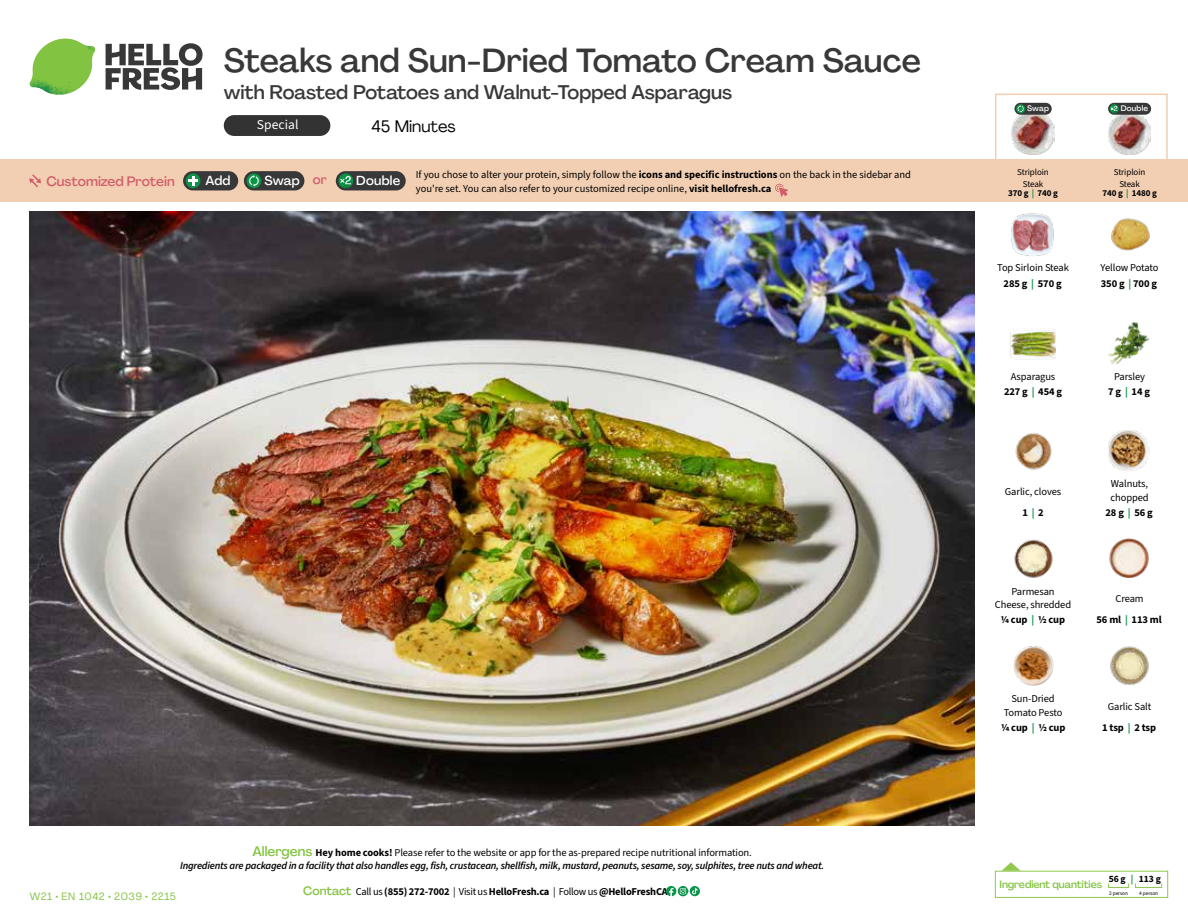
<style>
.page{position:relative;width:1188px;height:918px;background:#fff}
.page>*{position:absolute;margin:0;border:0;box-sizing:border-box;transform-origin:0 0}
.t1{font:500 33px "Agrandir";color:#383839}
.t2{font:500 19.5px "Agrandir";color:#383839}
.t3{font:16.5px "Agrandir";color:#000}
.t4{font:500 13.5px "Agrandir";color:#d15f6a}
.t5{font:13.5px "Source Sans 3";letter-spacing:.005em;color:#fff}
.t6{font:500 12.9px "Agrandir";letter-spacing:.015em;color:#fff}
.t7{font:10.5px/13.5px "Source Sans 3";letter-spacing:-.01em;color:#000;text-align:center}
.t8{font:italic 600 10.5px/13.5px "Source Sans 3";letter-spacing:-.02em;color:#000;text-align:center}
.t9{font:700 10.5px/21.1px "Source Sans 3";letter-spacing:-.02em;color:#000;text-align:center}
.t10{font:500 10.5px "Agrandir";letter-spacing:-.01em;color:#82c341}
.t11{font:10.5px "Agrandir";letter-spacing:.05em;color:#82c341}
.t12{font:700 9.6px "Source Sans 3";color:#000}
.t13{font:9px/11.6px "Source Sans 3";letter-spacing:-.01em;color:#000;text-align:center}
.t14{font:700 9px "Source Sans 3";letter-spacing:-.01em;color:#000}
.t15{font:500 7.95px "Agrandir";letter-spacing:.025em;color:#fff}
.t16{font:5.25px "Source Sans 3";letter-spacing:-.01em;color:#000}
.s1{color:#d15f6a}
.s2{color:#0b9446}
.s3{font-weight:700}
.s4{font-weight:700;color:#0b9446}
.s5{font-family:"Agrandir";font-weight:500;font-style:normal;font-size:13.5px;color:#82c341}
.s6{font-weight:700;font-style:normal}
.s7{font-weight:400;font-style:normal}
.s8{font-family:"Agrandir";font-weight:500;font-size:12px;color:#82c341}
.s9{font-weight:400}
</style>
<div class="page">
<svg style="left:106px;top:43px;width:97px;height:47px"></svg>
<svg style="left:34px;top:39px;width:59px;height:38px"></svg>
<img style="left:65px;top:39px;width:30px;height:25px">
<img style="left:33px;top:60px;width:56px;height:10px">
<img style="left:29px;top:64px;width:58px;height:31px">
<img style="left:64px;top:70px;width:25px;height:24px">
<img style="left:30px;top:211px;width:945px;height:615px">
<svg style="left:690px;top:886px;width:10px;height:10px"></svg>
<svg style="left:666px;top:886px;width:32px;height:10px"></svg>
<svg style="left:1002px;top:862px;width:19px;height:9px"></svg>
<div style="left:995px;top:871px;width:173px;height:27px;border:1px solid #91c84e"></div>
<div style="left:1108px;top:883px;width:21px;height:5px;border:1px solid #91c84e"></div>
<div style="left:1135px;top:883px;width:27px;height:5px;border:1px solid #91c84e"></div>
<img style="left:1011px;top:329px;width:45px;height:31px">
<img style="left:1108px;top:322px;width:42px;height:43px">
<img style="left:1015px;top:433px;width:37px;height:37px">
<img style="left:1108px;top:430px;width:42px;height:41px">
<img style="left:1014px;top:539px;width:39px;height:39px">
<img style="left:1109px;top:538px;width:40px;height:40px">
<img style="left:1013px;top:646px;width:41px;height:40px">
<img style="left:1111px;top:218px;width:39px;height:33px">
<img style="left:1011px;top:213px;width:43px;height:43px">
<img style="left:1110px;top:646px;width:39px;height:39px">
<div style="left:0;top:160px;width:1188px;height:42px;background:#f2cfb3"></div>
<svg style="left:29px;top:174px;width:12px;height:13px"></svg>
<div style="left:336px;top:171px;width:70px;height:19px;background:#383839;border-radius:10px"></div>
<svg style="left:338px;top:173px;width:15px;height:15px"></svg>
<div style="left:341px;top:180px;width:11px;height:11px;background:#000;opacity:.35"></div>
<svg style="left:339px;top:176px;width:12px;height:8px"></svg>
<div style="left:244px;top:171px;width:60px;height:19px;background:#383839;border-radius:10px"></div>
<div style="left:247px;top:173px;width:14px;height:15px;background:#0b9446;border-radius:50%"></div>
<svg style="left:249px;top:175px;width:10px;height:12px"></svg>
<div style="left:183px;top:171px;width:55px;height:19px;background:#383839;border-radius:10px"></div>
<div style="left:186px;top:173px;width:14px;height:15px;background:#0b9446;border-radius:50%"></div>
<svg style="left:188px;top:176px;width:10px;height:10px"></svg>
<svg style="left:775px;top:183px;width:13px;height:14px"></svg>
<div style="left:995px;top:94px;width:173px;height:69px;border:2px solid #f2cfb3"></div>
<img style="left:1109px;top:114px;width:42px;height:40px">
<img style="left:1011px;top:115px;width:44px;height:40px">
<div style="left:1108px;top:103px;width:43px;height:12px;background:#383839;border-radius:6px"></div>
<svg style="left:1110px;top:104px;width:9px;height:9px"></svg>
<div style="left:1112px;top:108px;width:6px;height:7px;background:#000;opacity:.35"></div>
<svg style="left:1110px;top:106px;width:8px;height:8px"></svg>
<div style="left:1014px;top:103px;width:38px;height:12px;background:#383839;border-radius:6px"></div>
<svg style="left:1016px;top:104px;width:9px;height:9px"></svg>
<svg style="left:1018px;top:105px;width:6px;height:7px"></svg>
<div style="left:224px;top:115px;width:106px;height:21px;background:#333;border-radius:10px"></div>
<h1 class="t1" style="left:224px;top:40px;width:699px">Steaks and Sun-Dried Tomato Cream Sauce</h1>
<h2 class="t2" style="left:224px;top:80px;width:510px">with Roasted Potatoes and Walnut-Topped Asparagus</h2>
<h3 class="t3" style="left:372px;top:116px;width:86px">45 Minutes</h3>
<p class="t5" style="left:257px;top:116px;width:43px">Special</p>
<p class="t15" style="left:1027px;top:104px;width:24px">Swap</p>
<p class="t15" style="left:1121px;top:104px;width:29px">Double</p>
<p class="t4" style="left:46px;top:173px;width:130px">Customized Protein</p>
<p class="t6" style="left:205px;top:172px;width:27px">Add</p>
<p class="t6" style="left:264px;top:172px;width:64px">Swap <span class="s1">or</span></p>
<p class="t6" style="left:356px;top:172px;width:45px">Double</p>
<p class="t13" style="left:1114px;top:166px;width:33px">Striploin<br>Steak</p>
<p class="t14" style="left:1102px;top:187px;width:56px">740 g <span class="s2">|</span> 1480 g</p>
<p class="t13" style="left:1017px;top:166px;width:33px">Striploin<br>Steak</p>
<p class="t14" style="left:1008px;top:187px;width:51px">370 g <span class="s2">|</span> 740 g</p>
<p class="t7" style="left:416px;top:168px;width:497px;text-align:left">If you chose to alter your protein, simply follow the <span class="s3">icons and specific instructions</span> on the back in the sidebar and you're set. You can also refer to your customized recipe online, <span class="s3">visit hellofresh.ca</span></p>
<p class="t7" style="left:997px;top:260px;width:73px;line-height:16px">Top Sirloin Steak<br><span class="s3">285 g</span> <span class="s4">|</span> <span class="s3">570 g</span></p>
<p class="t7" style="left:1101px;top:259px;width:59px;line-height:16.2px;text-align:left">Yellow Potato<br><span class="s3">350 g</span> <span class="s4">|</span> <span class="s3">700 g</span></p>
<p class="t7" style="left:1004px;top:369px;width:60px;line-height:14.5px">Asparagus<br><span class="s3">227 g</span> <span class="s4">|</span> <span class="s3">454 g</span></p>
<p class="t7" style="left:1108px;top:369px;width:43px;line-height:14.5px">Parsley<br><span class="s3">7 g</span> <span class="s4">|</span> <span class="s3">14 g</span></p>
<p class="t7" style="left:1005px;top:481px;width:58px;line-height:21px">Garlic, cloves<br><span class="s3">1</span> <span class="s4">|</span> <span class="s3">2</span></p>
<p class="t7" style="left:1110px;top:477px;width:40px;text-align:left">Walnuts, chopped</p>
<p class="t9" style="left:1106px;top:502px;width:49px">28 g <span class="s2">|</span> 56 g</p>
<p class="t8" style="left:180px;top:845px;width:646px"><span class="s5">Allergens</span> <span class="s6">Hey home cooks!</span> <span class="s7">Please refer to the website or app for the as-prepared recipe nutritional information.<br></span>Ingredients are packaged in a facility that also handles egg, fish, crustacean, shellfish, milk, mustard, peanuts, sesame, soy, sulphites, tree nuts and wheat.</p>
<p class="t11" style="left:30px;top:890px;width:148px">W21 • EN 1042 • 2039 • 2215</p>
<p class="t9" style="left:303px;top:881px;width:366px"><span class="s8">Contact</span> <span class="s9">Call us</span> (855) 272-7002 <span class="s9">| Visit us</span> HelloFresh.ca <span class="s9">| Follow us</span> @HelloFreshCA</p>
<p class="t7" style="left:995px;top:585px;width:78px">Parmesan<br>Cheese, shredded</p>
<p class="t9" style="left:1000px;top:609px;width:66px">1/4 cup <span class="s2">|</span> 1/2 cup</p>
<p class="t9" style="left:1097px;top:588px;width:67px"><span class="s9">Cream<br></span>56 ml <span class="s2">|</span> 113 ml</p>
<p class="t7" style="left:1004px;top:692px;width:60px">Sun-Dried<br>Tomato Pesto</p>
<p class="t9" style="left:1001px;top:716px;width:66px">1/4 cup <span class="s2">|</span> 1/2 cup</p>
<p class="t7" style="left:1102px;top:696px;width:55px;line-height:21px">Garlic Salt<br><span class="s3">1 tsp</span> <span class="s4">|</span> <span class="s3">2 tsp</span></p>
<p class="t12" style="left:1109px;top:872px;width:54px">56 g <span class="s2">|</span> 113 g</p>
<p class="t16" style="left:1109px;top:890px;width:20px">2 person</p>
<p class="t16" style="left:1139px;top:890px;width:20px">4 person</p>
<p class="t10" style="left:1000px;top:878px;width:104px">Ingredient quantities</p>
</div>
